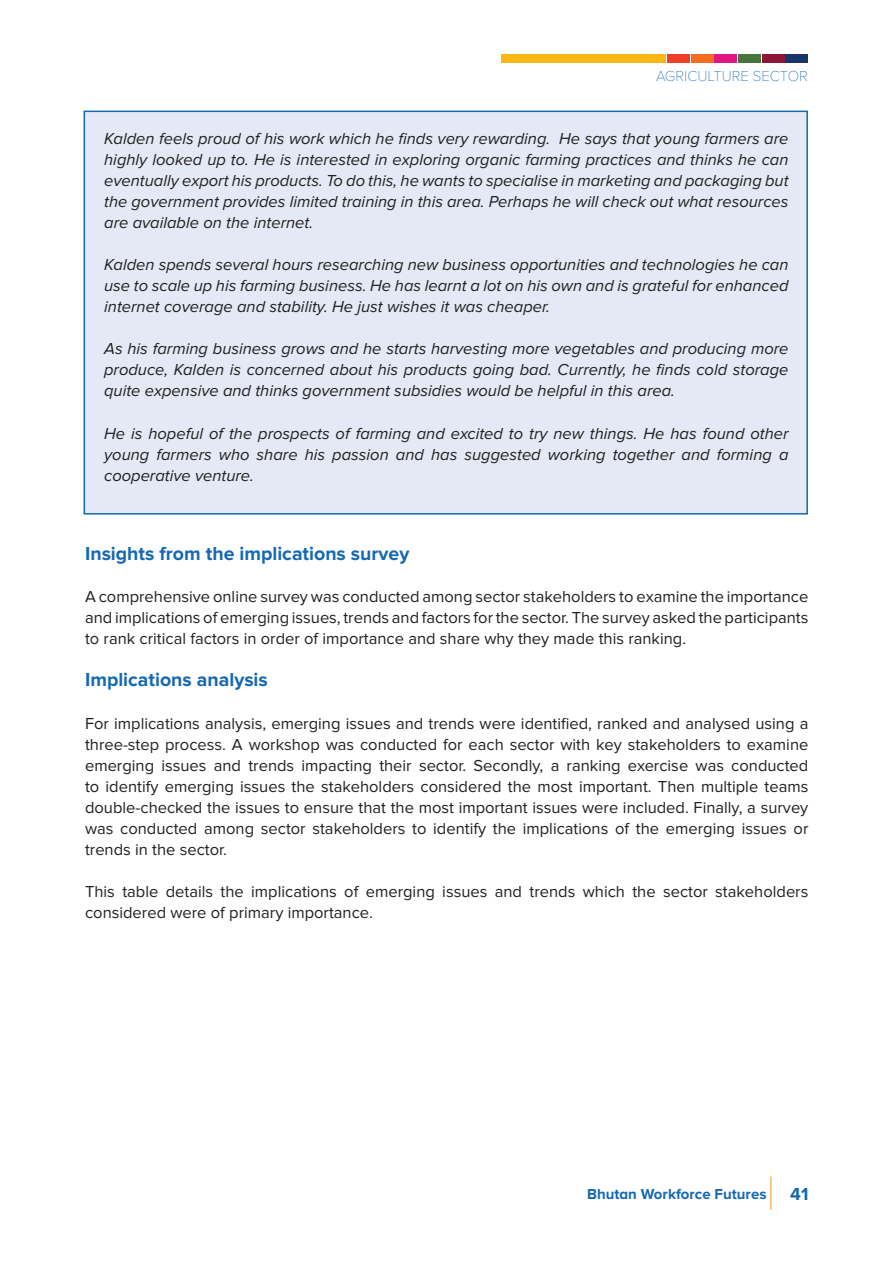
<style>
.page{position:relative;width:893px;height:1263px;background:#fff}
.page>*{position:absolute;margin:0;border:0;box-sizing:border-box;transform-origin:0 0}
.t1{font:700 19.5px "Proxima Nova";color:#1568b2}
.t2{font:700 18px "Proxima Nova A";color:#1568b2}
.t3{font:italic 16.5px/21px "Proxima Nova";color:#231f20;text-align:justify}
.t4{font:16.5px/21px "Proxima Nova";color:#231f20;text-align:justify}
.t5{font:700 15px "Proxima Nova A";color:#1568b2}
.t6{font:100 15px "Proxima Nova T";color:#1568b2}
</style>
<div class="page">
<hr style="left:770px;top:1176px;width:1px;height:33px;background:#ec951a">
<div style="left:84px;top:111px;width:724px;height:403px;background:#e4e9f5;border:2px solid #1568b2"></div>
<div style="left:501px;top:54px;width:165px;height:9px;background:#fcb615"></div>
<div style="left:667px;top:54px;width:23px;height:9px;background:#ef3e2a"></div>
<div style="left:762px;top:54px;width:22px;height:9px;background:#8e1737"></div>
<div style="left:691px;top:54px;width:22px;height:9px;background:#f36c24"></div>
<div style="left:715px;top:54px;width:22px;height:9px;background:#e11584"></div>
<div style="left:738px;top:54px;width:23px;height:9px;background:#46763b"></div>
<div style="left:786px;top:54px;width:22px;height:9px;background:#183567"></div>
<p class="t6" style="left:656px;top:67px;width:153px">AGRICULTURE SECTOR</p>
<p class="t3" style="left:104px;top:129px;width:686px">Kalden feels proud of his work which he finds very rewarding. He says that young farmers are highly looked up to. He is interested in exploring organic farming practices and thinks he can eventually export his products. To do this, he wants to specialise in marketing and packaging but the government provides limited training in this area. Perhaps he will check out what resources are available on the internet.</p>
<p class="t3" style="left:104px;top:255px;width:686px">Kalden spends several hours researching new business opportunities and technologies he can use to scale up his farming business. He has learnt a lot on his own and is grateful for enhanced internet coverage and stability. He just wishes it was cheaper.</p>
<p class="t3" style="left:104px;top:339px;width:686px">As his farming business grows and he starts harvesting more vegetables and producing more produce, Kalden is concerned about his products going bad. Currently, he finds cold storage quite expensive and thinks government subsidies would be helpful in this area.</p>
<p class="t3" style="left:104px;top:423px;width:686px">He is hopeful of the prospects of farming and excited to try new things. He has found other young farmers who share his passion and has suggested working together and forming a cooperative venture.</p>
<p class="t1" style="left:85px;top:542px;width:326px">Insights from the implications survey</p>
<p class="t4" style="left:85px;top:586px;width:725px">A comprehensive online survey was conducted among sector stakeholders to examine the importance and implications of emerging issues, trends and factors for the sector. The survey asked the participants to rank critical factors in order of importance and share why they made this ranking.</p>
<p class="t1" style="left:85px;top:669px;width:184px">Implications analysis</p>
<p class="t4" style="left:85px;top:713px;width:725px">For implications analysis, emerging issues and trends were identified, ranked and analysed using a three-step process. A workshop was conducted for each sector with key stakeholders to examine emerging issues and trends impacting their sector. Secondly, a ranking exercise was conducted to identify emerging issues the stakeholders considered the most important. Then multiple teams double-checked the issues to ensure that the most important issues were included. Finally, a survey was conducted among sector stakeholders to identify the implications of the emerging issues or trends in the sector.</p>
<p class="t4" style="left:85px;top:881px;width:725px">This table details the implications of emerging issues and trends which the sector stakeholders considered were of primary importance.</p>
<p class="t5" style="left:587px;top:1185px;width:181px">Bhutan Workforce Futures</p>
<p class="t2" style="left:790px;top:1184px;width:20px">41</p>
</div>
